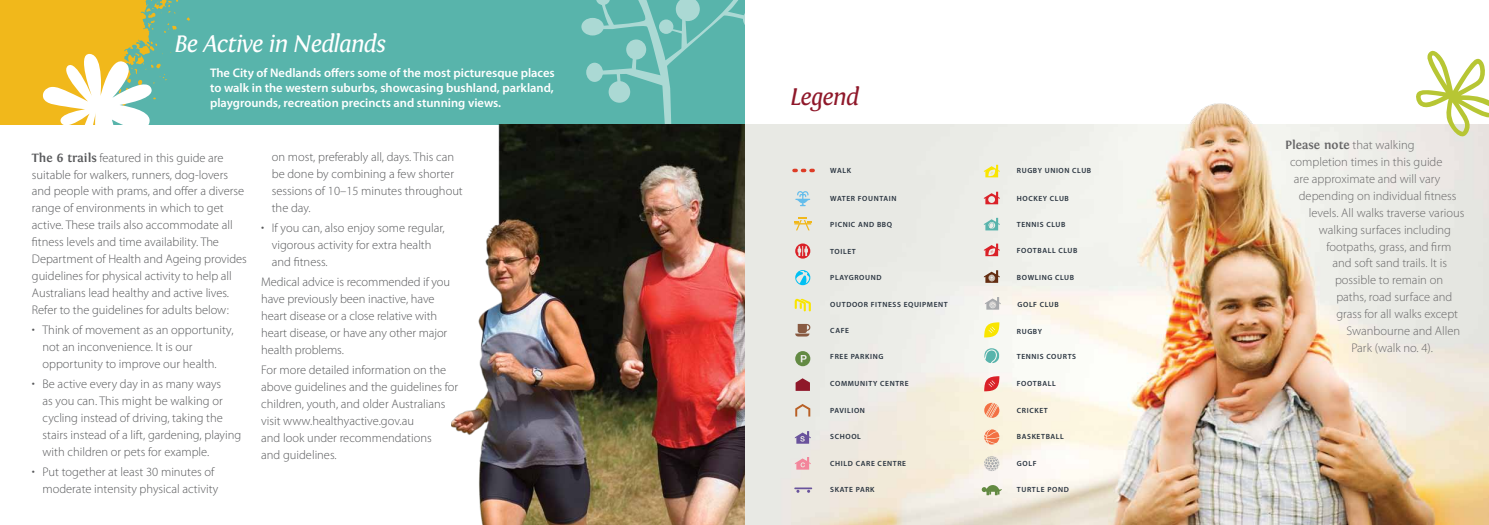
<style>
.page{position:relative;width:1489px;height:525px;background:#fff}
.page>*{position:absolute;margin:0;border:0;box-sizing:border-box;transform-origin:0 0}
.t1{font:italic 25px "Fontin";letter-spacing:-.03em;color:#fff}
.t2{font:italic 25px "Fontin";letter-spacing:-.03em;color:#8f182a}
.t3{font:300 12.5px/16.9px "Myriad Pro";color:#58595b}
.t4{font:300 12.5px "Myriad Pro";color:#686768}
.t5{font:600 12.5px/15px "Myriad Pro";color:#fff;text-align:justify}
.t6{font:600 7.5px "Myriad Pro";letter-spacing:.08em;color:#26313d}
.s1{font-family:"Fontin";font-weight:700}
</style>
<div class="page">
<div style="left:0;top:0;width:744px;height:124px;background:#58b4ab"></div>
<div style="left:0;top:0;width:104px;height:124px;background:#f1b81b"></div>
<img style="left:451px;top:124px;width:1037px;height:400px">
<svg style="left:794px;top:169px;width:22px;height:3px"></svg>
<svg style="left:983px;top:165px;width:16px;height:12px"></svg>
<svg style="left:984px;top:322px;width:15px;height:15px"></svg>
<svg style="left:794px;top:218px;width:17px;height:12px"></svg>
<svg style="left:983px;top:192px;width:16px;height:12px"></svg>
<svg style="left:795px;top:243px;width:15px;height:15px"></svg>
<svg style="left:983px;top:218px;width:16px;height:12px"></svg>
<svg style="left:795px;top:270px;width:15px;height:15px"></svg>
<svg style="left:983px;top:243px;width:16px;height:13px"></svg>
<svg style="left:795px;top:351px;width:15px;height:15px"></svg>
<svg style="left:984px;top:348px;width:15px;height:15px"></svg>
<svg style="left:795px;top:403px;width:15px;height:13px"></svg>
<svg style="left:984px;top:402px;width:15px;height:15px"></svg>
<svg style="left:795px;top:378px;width:15px;height:12px"></svg>
<svg style="left:984px;top:376px;width:15px;height:15px"></svg>
<svg style="left:794px;top:431px;width:16px;height:12px"></svg>
<svg style="left:984px;top:429px;width:15px;height:15px"></svg>
<svg style="left:794px;top:457px;width:16px;height:12px"></svg>
<svg style="left:984px;top:455px;width:15px;height:16px"></svg>
<svg style="left:981px;top:485px;width:20px;height:10px"></svg>
<svg style="left:795px;top:191px;width:15px;height:15px"></svg>
<svg style="left:795px;top:324px;width:15px;height:12px"></svg>
<svg style="left:984px;top:297px;width:16px;height:12px"></svg>
<svg style="left:794px;top:298px;width:16px;height:13px"></svg>
<svg style="left:983px;top:270px;width:16px;height:13px"></svg>
<svg style="left:794px;top:487px;width:18px;height:5px"></svg>
<svg style="left:1414px;top:50px;width:74px;height:93px"></svg>
<div style="left:581px;top:18px;width:22px;height:17px;background:#abd9d4;border-radius:50%"></div>
<div style="left:586px;top:63px;width:17px;height:19px;background:#abd9d4;border-radius:50%"></div>
<svg style="left:595px;top:0;width:157px;height:172px"></svg>
<div style="left:659px;top:19px;width:14px;height:15px;background:#abd9d4;border-radius:50%"></div>
<div style="left:743px;top:9px;width:20px;height:20px;background:#fff;border-radius:50%"></div>
<svg style="left:42px;top:0;width:170px;height:125px"></svg>
<h1 class="t1" style="left:175px;top:30px;width:213px">Be Active in Nedlands</h1>
<p class="t5" style="left:210px;top:65px;width:346px">The City of Nedlands offers some of the most picturesque places to walk in the western suburbs, showcasing bushland, parkland, playgrounds, recreation precincts and stunning views.</p>
<p class="t3" style="left:32px;top:149px;width:216px"><span class="s1">The 6 trails</span> featured in this guide are suitable for walkers, runners, dog-lovers and people with prams, and offer a diverse range of environments in which to get active. These trails also accommodate all fitness levels and time availability. The Department of Health and Ageing provides guidelines for physical activity to help all Australians lead healthy and active lives.<br>Refer to the guidelines for adults below:</p>
<p class="t3" style="left:43px;top:321px;width:192px;text-indent:-11px">• Think of movement as an opportunity, not an inconvenience. It is our opportunity to improve our health.</p>
<p class="t3" style="left:43px;top:376px;width:200px;text-indent:-11px">• Be active every day in as many ways<br>as you can. This might be walking or cycling instead of driving, taking the stairs instead of a lift, gardening, playing with children or pets for example.</p>
<p class="t3" style="left:32px;top:463px;width:188px;text-align:right">• Put together at least 30 minutes of moderate intensity physical activity</p>
<p class="t3" style="left:272px;top:148px;width:192px">on most, preferably all, days. This can be done by combining a few shorter sessions of 10–15 minutes throughout the day.</p>
<p class="t3" style="left:272px;top:219px;width:174px;text-indent:-11px">• If you can, also enjoy some regular, vigorous activity for extra health and fitness.</p>
<p class="t3" style="left:261px;top:274px;width:190px">Medical advice is recommended if you have previously been inactive, have heart disease or a close relative with heart disease, or have any other major health problems.</p>
<p class="t3" style="left:261px;top:362px;width:198px">For more detailed information on the above guidelines and the guidelines for children, youth, and older Australians visit www.healthyactive.gov.au<br>and look under recommendations<br>and guidelines.</p>
<h1 class="t2" style="left:790px;top:83px;width:70px">Legend</h1>
<p class="t6" style="left:830px;top:165px;width:22px">WALK</p>
<p class="t6" style="left:1016px;top:166px;width:76px">RUGBY UNION CLUB</p>
<p class="t6" style="left:830px;top:193px;width:68px">WATER FOUNTAIN</p>
<p class="t6" style="left:1016px;top:193px;width:53px">HOCKEY CLUB</p>
<p class="t6" style="left:830px;top:220px;width:63px">PICNIC AND BBQ</p>
<p class="t6" style="left:1016px;top:220px;width:50px">TENNIS CLUB</p>
<p class="t6" style="left:830px;top:246px;width:27px">TOILET</p>
<p class="t6" style="left:1016px;top:246px;width:62px">FOOTBALL CLUB</p>
<p class="t6" style="left:830px;top:272px;width:53px">PLAYGROUND</p>
<p class="t6" style="left:1016px;top:273px;width:59px">BOWLING CLUB</p>
<p class="t6" style="left:830px;top:299px;width:119px">OUTDOOR FITNESS EQUIPMENT</p>
<p class="t6" style="left:1017px;top:300px;width:43px">GOLF CLUB</p>
<p class="t6" style="left:830px;top:325px;width:20px">CAFE</p>
<p class="t6" style="left:1016px;top:326px;width:27px">RUGBY</p>
<p class="t6" style="left:830px;top:352px;width:55px">FREE PARKING</p>
<p class="t6" style="left:1016px;top:352px;width:61px">TENNIS COURTS</p>
<p class="t6" style="left:830px;top:378px;width:80px">COMMUNITY CENTRE</p>
<p class="t6" style="left:1016px;top:378px;width:40px">FOOTBALL</p>
<p class="t6" style="left:830px;top:405px;width:36px">PAVILION</p>
<p class="t6" style="left:1016px;top:405px;width:32px">CRICKET</p>
<p class="t6" style="left:830px;top:431px;width:32px">SCHOOL</p>
<p class="t6" style="left:1016px;top:431px;width:49px">BASKETBALL</p>
<p class="t6" style="left:830px;top:458px;width:77px">CHILD CARE CENTRE</p>
<p class="t6" style="left:1016px;top:458px;width:21px">GOLF</p>
<p class="t6" style="left:830px;top:485px;width:46px">SKATE PARK</p>
<p class="t6" style="left:1016px;top:485px;width:53px">TURTLE POND</p>
<p class="t4" style="left:1284px;top:138px;width:131px"><span class="s1">Please note</span> that walking</p>
<p class="t4" style="left:1289px;top:155px;width:154px">completion times in this guide</p>
<p class="t4" style="left:1293px;top:172px;width:148px">are approximate and will vary</p>
<p class="t4" style="left:1298px;top:189px;width:159px">depending on individual fitness</p>
<p class="t4" style="left:1308px;top:206px;width:157px">levels. All walks traverse various</p>
<p class="t4" style="left:1318px;top:222px;width:134px">walking surfaces including</p>
<p class="t4" style="left:1326px;top:239px;width:126px">footpaths, grass, and firm</p>
<p class="t4" style="left:1332px;top:256px;width:116px">and soft sand trails. It is</p>
<p class="t4" style="left:1334px;top:273px;width:109px">possible to remain on</p>
<p class="t4" style="left:1336px;top:290px;width:117px">paths, road surface and</p>
<p class="t4" style="left:1336px;top:307px;width:123px">grass for all walks except</p>
<p class="t4" style="left:1346px;top:324px;width:115px">Swanbourne and Allen</p>
<p class="t4" style="left:1351px;top:341px;width:83px">Park (walk no. 4).</p>
</div>
